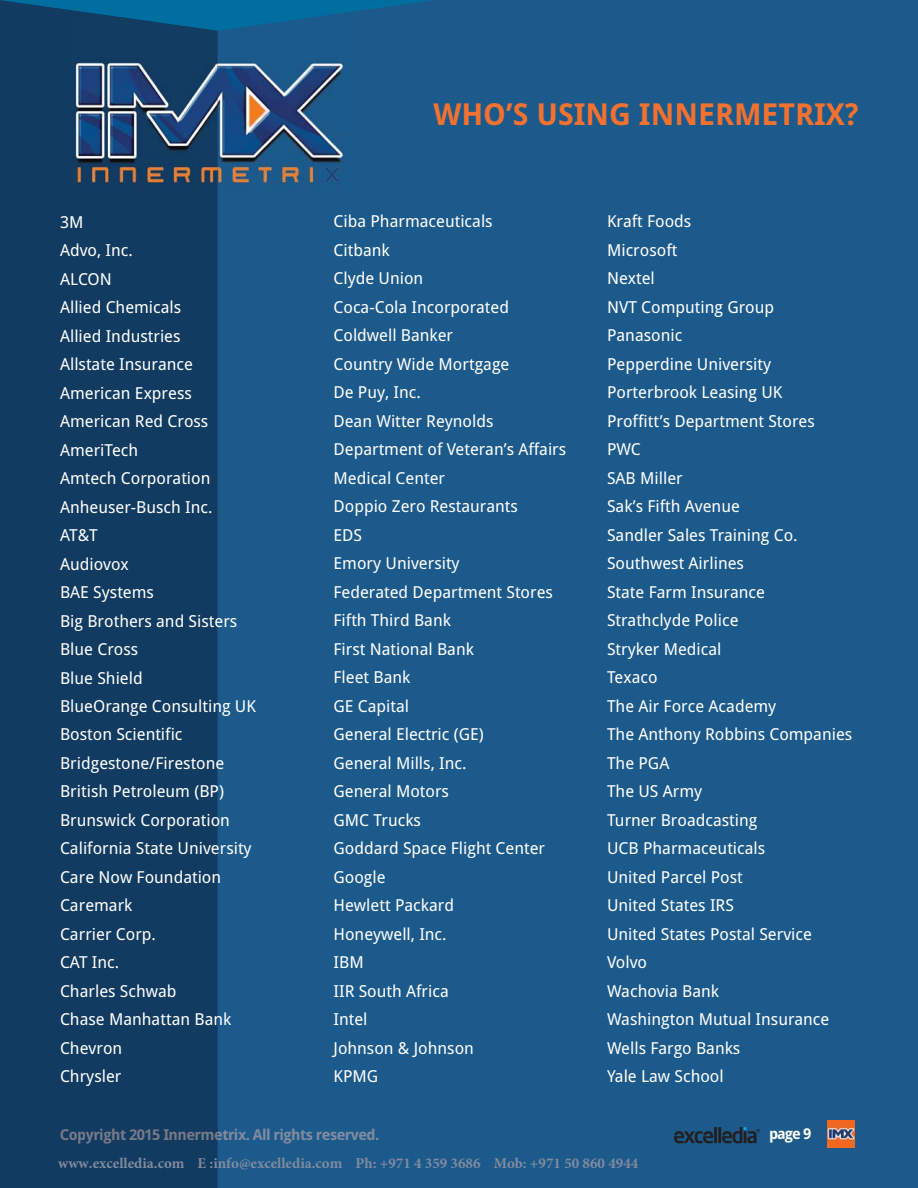
<style>
.page{position:relative;width:918px;height:1188px;background:#fff}
.page>*{position:absolute;margin:0;border:0;box-sizing:border-box;transform-origin:0 0}
.t1{font:700 30.15px "Droid Sans";color:#f3712e}
.t2{font:16.5px/28.5px "Droid Sans";color:#fff}
.t3{font:700 15px "Minion Pro";color:#828b9f}
.t4{font:700 15px "Droid Sans";letter-spacing:-.035em;color:#828b9f}
.t5{font:700 15px "Droid Sans";color:#fff}
.s1{color:#76798a}
</style>
<div class="page">
<div style="left:218px;top:0;width:700px;height:1188px;background:#1b5a8b"></div>
<div style="left:0;top:31px;width:218px;height:1157px;background:#113b60"></div>
<svg style="left:0;top:0;width:432px;height:31px"></svg>
<div style="left:61px;top:1129px;width:16px;height:11px;background:#113b60"></div>
<div style="left:78px;top:1132px;width:8px;height:12px;background:#113b60"></div>
<div style="left:86px;top:1129px;width:17px;height:15px;background:#113b60"></div>
<div style="left:104px;top:1129px;width:15px;height:15px;background:#113b60"></div>
<div style="left:120px;top:1130px;width:6px;height:10px;background:#113b60"></div>
<svg style="left:126px;top:1129px;width:34px;height:11px"></svg>
<div style="left:164px;top:1129px;width:5px;height:11px;background:#113b60"></div>
<div style="left:170px;top:1132px;width:16px;height:8px;background:#113b60"></div>
<div style="left:187px;top:1132px;width:14px;height:8px;background:#113b60"></div>
<div style="left:202px;top:1132px;width:12px;height:8px;background:#113b60"></div>
<svg style="left:215px;top:1129px;width:3px;height:11px"></svg>
<svg style="left:674px;top:1131px;width:39px;height:12px"></svg>
<hr style="left:714px;top:1127px;width:3px;height:16px;background:#231f20">
<hr style="left:718px;top:1127px;width:3px;height:16px;background:#231f20">
<svg style="left:722px;top:1127px;width:38px;height:16px"></svg>
<img style="left:828px;top:1121px;width:27px;height:26px">
<img style="left:67px;top:18px;width:281px;height:174px">
<img style="left:125px;top:18px;width:185px;height:13px">
<h1 class="t1" style="left:433px;top:102px;width:427px">WHO’S USING INNERMETRIX?</h1>
<p class="t2" style="left:60px;top:209px;width:198px">3M<br>Advo, Inc.<br>ALCON<br>Allied Chemicals<br>Allied Industries<br>Allstate Insurance<br>American Express<br>American Red Cross<br>AmeriTech<br>Amtech Corporation<br>Anheuser-Busch Inc.<br>AT&amp;T<br>Audiovox<br>BAE Systems<br>Big Brothers and Sisters<br>Blue Cross<br>Blue Shield<br>BlueOrange Consulting UK<br>Boston Scientific<br>Bridgestone/Firestone<br>British Petroleum (BP)<br>Brunswick Corporation<br>California State University<br>Care Now Foundation<br>Caremark<br>Carrier Corp.<br>CAT Inc.<br>Charles Schwab<br>Chase Manhattan Bank<br>Chevron<br>Chrysler</p>
<p class="t2" style="left:334px;top:209px;width:234px">Ciba Pharmaceuticals<br>Citbank<br>Clyde Union<br>Coca-Cola Incorporated<br>Coldwell Banker<br>Country Wide Mortgage<br>De Puy, Inc.<br>Dean Witter Reynolds<br>Department of Veteran’s Affairs<br>Medical Center<br>Doppio Zero Restaurants<br>EDS<br>Emory University<br>Federated Department Stores<br>Fifth Third Bank<br>First National Bank<br>Fleet Bank<br>GE Capital<br>General Electric (GE)<br>General Mills, Inc.<br>General Motors<br>GMC Trucks<br>Goddard Space Flight Center<br>Google<br>Hewlett Packard<br>Honeywell, Inc.<br>IBM<br>IIR South Africa<br>Intel<br>Johnson &amp; Johnson<br>KPMG</p>
<p class="t2" style="left:607px;top:209px;width:247px">Kraft Foods<br>Microsoft<br>Nextel<br>NVT Computing Group<br>Panasonic<br>Pepperdine University<br>Porterbrook Leasing UK<br>Proffitt’s Department Stores<br>PWC<br>SAB Miller<br>Sak’s Fifth Avenue<br>Sandler Sales Training Co.<br>Southwest Airlines<br>State Farm Insurance<br>Strathclyde Police<br>Stryker Medical<br>Texaco<br>The Air Force Academy<br>The Anthony Robbins Companies<br>The PGA<br>The US Army<br>Turner Broadcasting<br>UCB Pharmaceuticals<br>United Parcel Post<br>United States IRS<br>United States Postal Service<br>Volvo<br>Wachovia Bank<br>Washington Mutual Insurance<br>Wells Fargo Banks<br>Yale Law School</p>
<p class="t4" style="left:60px;top:1129px;width:321px"><span class="s1">Copyright 2015 Innerm</span>etrix. All rights reserved.</p>
<p class="t5" style="left:769px;top:1128px;width:44px">page 9</p>
<p class="t3" style="left:58px;top:1153px;width:582px">www.excelledia.com E :info@excelledia.com Ph: +971 4 359 3686 Mob: +971 50 860 4944</p>
</div>
